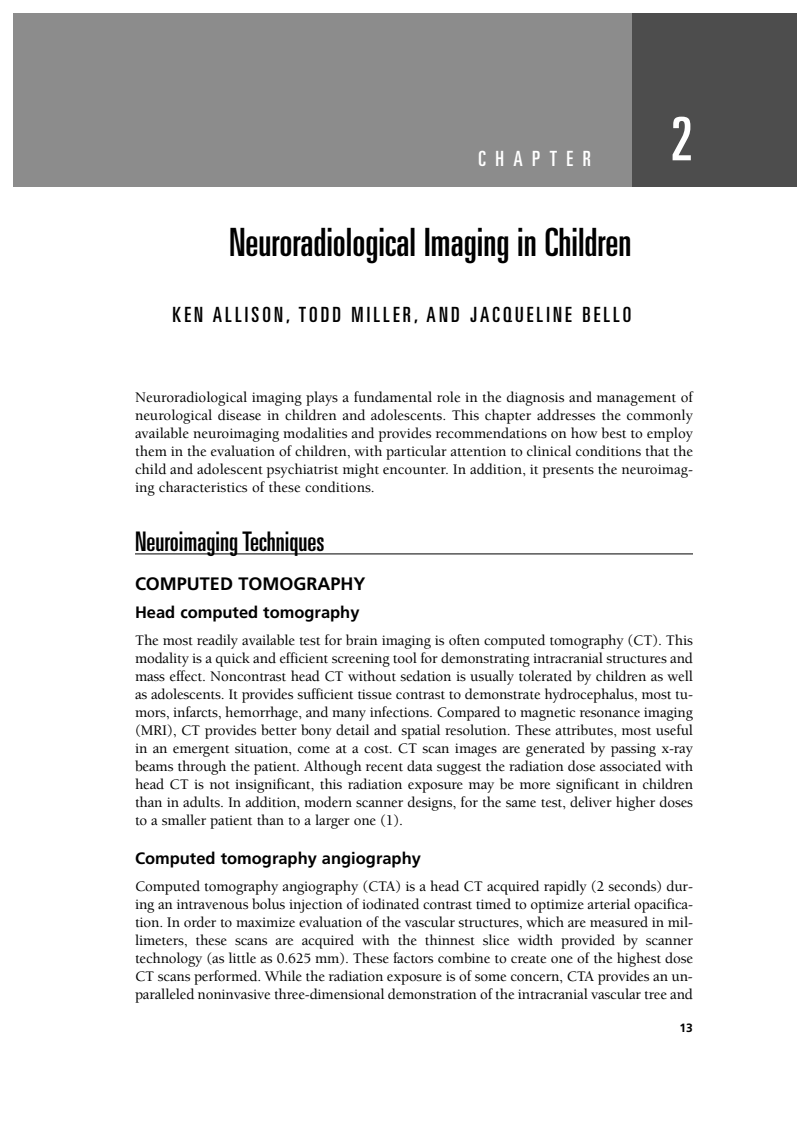
<style>
.page{position:relative;width:810px;height:1134px;background:#fff}
.page>*{position:absolute;margin:0;border:0;box-sizing:border-box;transform-origin:0 0}
.t1{font:ultra-condensed 60px "Univers";color:#fff}
.t2{font:ultra-condensed 39px "Univers";color:#000}
.t3{font:ultra-condensed 27px "Univers";color:#000}
.t4{font:ultra-condensed 21px "Univers";letter-spacing:.15em;color:#000}
.t5{font:ultra-condensed 21px "Univers";letter-spacing:.45em;color:#fff}
.t6{font:700 18px "Frutiger";color:#000}
.t7{font:700 16.5px "Frutiger";color:#000}
.t8{font:500 15px/18px "Berkeley";letter-spacing:-.01em;color:#000;text-align:justify}
.t9{font:700 12px "Frutiger";color:#000}
</style>
<div class="page">
<svg style="left:13px;top:13px;width:784px;height:542px"></svg>
<p class="t5" style="left:479px;top:151px;width:114px">CHAPTER</p>
<p class="t2" style="left:229px;top:228px;width:404px">Neuroradiological Imaging in Children</p>
<p class="t4" style="left:173px;top:307px;width:460px">KEN ALLISON, TODD MILLER, AND JACQUELINE BELLO</p>
<p class="t1" style="left:671px;top:117px;width:24px">2</p>
<p class="t8" style="left:135px;top:390px;width:560px">Neuroradiological imaging plays a fundamental role in the diagnosis and management of neurological disease in children and adolescents. This chapter addresses the commonly available neuroimaging modalities and provides recommendations on how best to employ them in the evaluation of children, with particular attention to clinical conditions that the child and adolescent psychiatrist might encounter. In addition, it presents the neuroimag&shy;ing characteristics of these conditions.</p>
<p class="t3" style="left:135px;top:531px;width:191px">Neuroimaging Techniques</p>
<p class="t6" style="left:135px;top:576px;width:232px">COMPUTED TOMOGRAPHY</p>
<p class="t7" style="left:135px;top:606px;width:226px">Head computed tomography</p>
<p class="t8" style="left:135px;top:633px;width:560px">The most readily available test for brain imaging is often computed tomography (CT). This modality is a quick and efficient screening tool for demonstrating intracranial structures and mass effect. Noncontrast head CT without sedation is usually tolerated by children as well as adolescents. It provides sufficient tissue contrast to demonstrate hydrocephalus, most tu&shy;mors, infarcts, hemorrhage, and many infections. Compared to magnetic resonance imaging (MRI), CT provides better bony detail and spatial resolution. These attributes, most useful in an emergent situation, come at a cost. CT scan images are generated by passing x-ray beams through the patient. Although recent data suggest the radiation dose associated with head CT is not insignificant, this radiation exposure may be more significant in children than in adults. In addition, modern scanner designs, for the same test, deliver higher doses to a smaller patient than to a larger one (1).</p>
<p class="t7" style="left:135px;top:852px;width:287px">Computed tomography angiography</p>
<p class="t8" style="left:135px;top:879px;width:560px">Computed tomography angiography (CTA) is a head CT acquired rapidly (2 seconds) dur&shy;ing an intravenous bolus injection of iodinated contrast timed to optimize arterial opacifica&shy;tion. In order to maximize evaluation of the vascular structures, which are measured in mil&shy;limeters, these scans are acquired with the thinnest slice width provided by scanner technology (as little as 0.625 mm). These factors combine to create one of the highest dose CT scans performed. While the radiation exposure is of some concern, CTA provides an un&shy;paralleled noninvasive three-dimensional demonstration of the intracranial vascular tree and</p>
<p class="t9" style="left:680px;top:1023px;width:15px">13</p>
</div>
